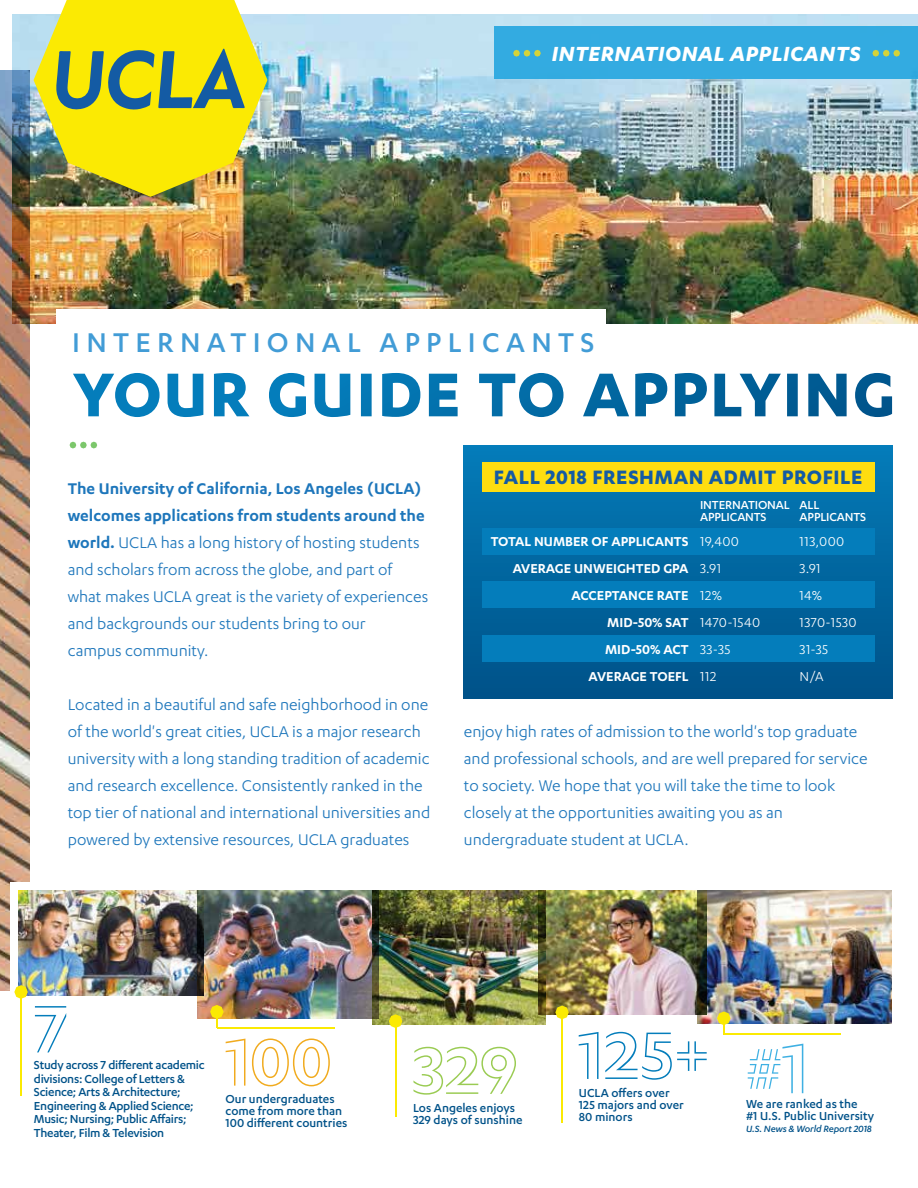
<style>
.page{position:relative;width:918px;height:1188px;background:#fff}
.page>*{position:absolute;margin:0;border:0;box-sizing:border-box;transform-origin:0 0}
.t1{font:78px "Karbon UCLA Bold Open";color:#047dbb}
.t2{font:78px "Karbon UCLA Bold Open";color:#8fc640}
.t3{font:78px "Karbon UCLA Bold Open";color:#f1ab1e}
.t4{font:66.75px "Karbon UCLA Bold Open";color:#2aa8e0}
.t5{font:500 31.5px "Karbon";letter-spacing:.2em;color:#429cd6}
.t6{font:italic 700 23.7px "Karbon";letter-spacing:.025em;color:#fff}
.t7{font:700 22.5px "Karbon";letter-spacing:.025em;color:#145ba4}
.t8{font:18px/27px "Karbon";color:#1d76bb}
.t9{font:600 15px/27px "Karbon";color:#fff;text-align:right}
.t10{font:15px/27px "Karbon";letter-spacing:.025em;color:#fff}
.t11{font:500 13.5px/12px "Karbon";letter-spacing:-.01em;color:#005289}
.t12{font:500 13.5px/12px "Karbon";letter-spacing:-.01em;color:#fff}
.t13{font:italic 500 10.5px "Karbon";letter-spacing:-.01em;color:#005289}
.s1{font-weight:600}
.s2{font-size:82.35px}
</style>
<div class="page">
<img style="left:13px;top:14px;width:904px;height:309px">
<img style="left:0;top:70px;width:30px;height:920px">
<div style="left:56px;top:309px;width:550px;height:55px;background:#fff"></div>
<div style="left:10px;top:882px;width:59px;height:125px;background:#fff"></div>
<img style="left:372px;top:891px;width:173px;height:134px">
<img style="left:698px;top:891px;width:193px;height:133px">
<img style="left:18px;top:891px;width:179px;height:104px">
<img style="left:197px;top:891px;width:182px;height:128px">
<img style="left:538px;top:891px;width:168px;height:123px">
<svg style="left:14px;top:985px;width:14px;height:14px"></svg>
<hr style="left:21px;top:997px;width:1px;height:99px;background:#fbea03">
<hr style="left:395px;top:1023px;width:1px;height:93px;background:#fbea03">
<svg style="left:555px;top:1006px;width:13px;height:13px"></svg>
<hr style="left:561px;top:1018px;width:2px;height:105px;background:#fbea03">
<hr style="left:217px;top:1027px;width:117px;height:1px;background:#fbea03">
<svg style="left:210px;top:1005px;width:13px;height:23px"></svg>
<hr style="left:723px;top:1034px;width:117px;height:1px;background:#fbea03">
<svg style="left:717px;top:1011px;width:13px;height:23px"></svg>
<svg style="left:389px;top:1014px;width:13px;height:14px"></svg>
<svg style="left:70px;top:442px;width:27px;height:7px"></svg>
<div style="left:494px;top:27px;width:423px;height:52px;background:#33abe1"></div>
<svg style="left:872px;top:50px;width:27px;height:7px"></svg>
<svg style="left:513px;top:50px;width:27px;height:7px"></svg>
<img style="left:34px;top:0;width:233px;height:197px">
<svg style="left:56px;top:49px;width:189px;height:62px;background:#9eb043"></svg>
<div style="left:464px;top:445px;width:428px;height:253px;background:linear-gradient(to bottom,#0a7eb5,#00528b)"></div>
<div style="left:482px;top:528px;width:392px;height:26px;background:#047dbb"></div>
<div style="left:482px;top:582px;width:392px;height:26px;background:#047dbb"></div>
<div style="left:482px;top:636px;width:392px;height:26px;background:#047dbb"></div>
<div style="left:482px;top:462px;width:392px;height:30px;background:#fedd10"></div>
<svg style="left:73px;top:373px;width:820px;height:44px"></svg>
<h3 class="t6" style="left:552px;top:41px;width:310px">INTERNATIONAL APPLICANTS</h3>
<h3 class="t5" style="left:72px;top:325px;width:523px">INTERNATIONAL APPLICANTS</h3>
<p class="t8" style="left:68px;top:475px;width:362px"><span class="s1">The University of California, Los Angeles (UCLA) welcomes applications from students around the world.</span> UCLA has a long history of hosting students and scholars from across the globe, and part of what makes UCLA great is the variety of experiences and backgrounds our students bring to our<br>campus community.</p>
<p class="t8" style="left:68px;top:691px;width:364px">Located in a beautiful and safe neighborhood in one of the world's great cities, UCLA is a major research university with a long standing tradition of academic and research excellence. Consistently ranked in the top tier of national and international universities and powered by extensive resources, UCLA graduates</p>
<p class="t7" style="left:494px;top:464px;width:370px">FALL 2018 FRESHMAN ADMIT PROFILE</p>
<p class="t12" style="left:700px;top:498px;width:91px">INTERNATIONAL<br>APPLICANTS</p>
<p class="t12" style="left:799px;top:498px;width:68px">ALL<br>APPLICANTS</p>
<p class="t9" style="left:490px;top:527px;width:199px">TOTAL NUMBER OF APPLICANTS<br>AVERAGE UNWEIGHTED GPA<br>ACCEPTANCE RATE<br>MID-50% SAT<br>MID-50% ACT<br>AVERAGE TOEFL</p>
<p class="t10" style="left:700px;top:527px;width:62px">19,400<br>3.91<br>12%<br>1470-1540<br>33-35<br>112</p>
<p class="t10" style="left:799px;top:527px;width:58px">113,000<br>3.91<br>14%<br>1370-1530<br>31-35<br>N/A</p>
<p class="t8" style="left:464px;top:718px;width:405px">enjoy high rates of admission to the world's top graduate and professional schools, and are well prepared for service to society. We hope that you will take the time to look closely at the opportunities awaiting you as an undergraduate student at UCLA.</p>
<h1 class="t1" style="left:34px;top:984px;width:37px">7</h1>
<p class="t11" style="left:34px;top:1058px;width:172px;line-height:13.5px">Study across 7 different academic divisions: College of Letters &amp;<br>Science; Arts &amp; Architecture;</p>
<p class="t11" style="left:34px;top:1099px;width:161px;line-height:13.5px">Engineering &amp; Applied Science;<br>Music; Nursing; Public Affairs;<br>Theater, Film &amp; Television</p>
<h1 class="t3" style="left:224px;top:1017px;width:109px">100</h1>
<p class="t11" style="left:225px;top:1092px;width:123px">Our undergraduates come from more than<br>100 different countries</p>
<h1 class="t2" style="left:412px;top:1026px;width:107px">329</h1>
<p class="t11" style="left:413px;top:1101px;width:111px">Los Angeles enjoys<br>329 days of sunshine</p>
<h1 class="t1" style="left:577px;top:1011px;width:134px">125+</h1>
<p class="t11" style="left:579px;top:1086px;width:106px">UCLA offers over<br>125 majors and over<br>80 minors</p>
<h2 class="t4" style="left:745px;top:1030px;width:64px">#<span class="s2">1</span></h2>
<p class="t11" style="left:746px;top:1098px;width:129px">We are ranked as the<br>#1 U.S. Public University</p>
<p class="t13" style="left:746px;top:1123px;width:127px">U.S. News &amp; World Report 2018</p>
</div>
